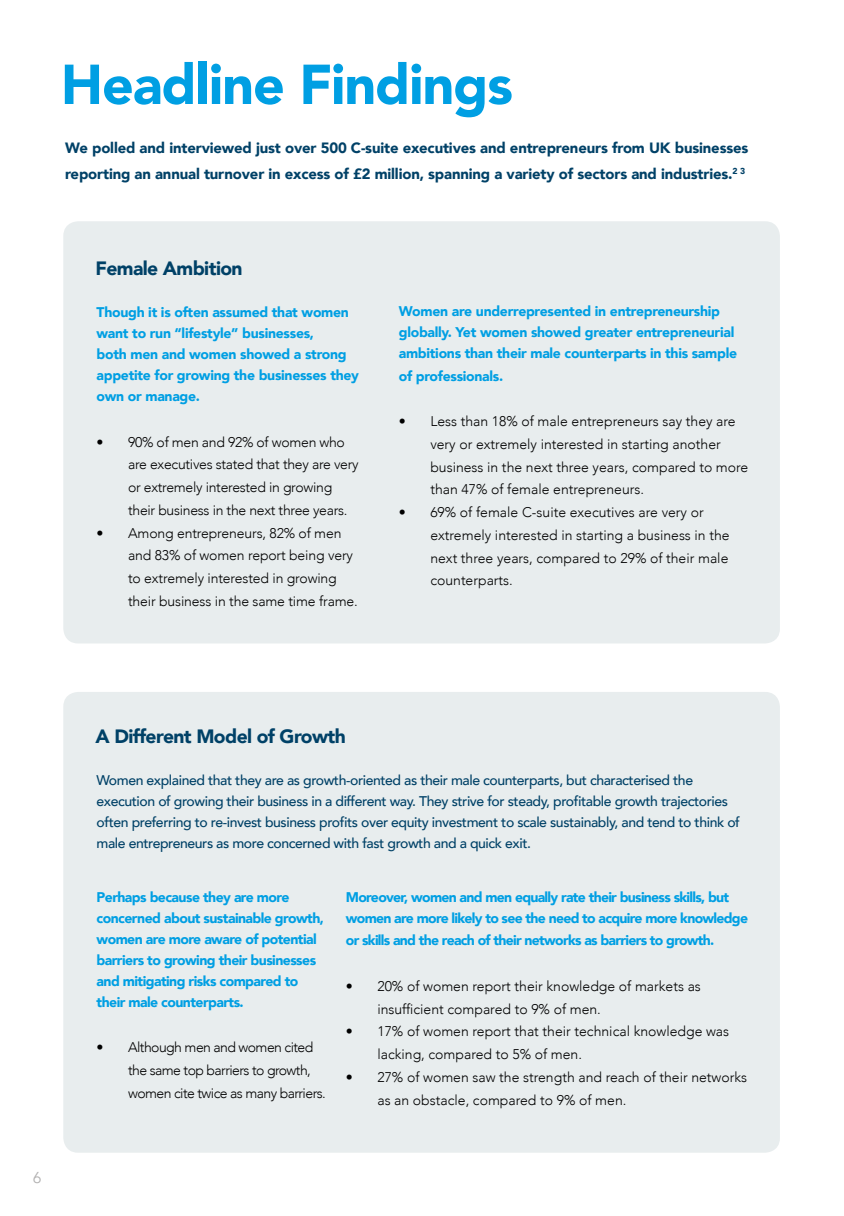
<style>
.page{position:relative;width:844px;height:1216px;background:#fff}
.page>*{position:absolute;margin:0;border:0;box-sizing:border-box;transform-origin:0 0}
.t1{font:900 55.65px "Avenir";letter-spacing:-.02em;color:#009fe3}
.t2{font:900 19.25px "Avenir";letter-spacing:-.03em;color:#004167}
.t3{font:15.75px "Avenir";color:#b2b1b1}
.t4{font:900 14.88px/26.2px "Avenir";letter-spacing:-.01em;color:#004167}
.t5{font:300 14px/22.8px "Avenir";color:#000}
.t6{font:500 14px/21px "Avenir";letter-spacing:-.03em;color:#004167}
.t7{font:900 14px/21px "Avenir";letter-spacing:-.04em;color:#009fe3}
.t8{font:900 14px/21px "Avenir";letter-spacing:-.02em;color:#009fe3}
.t9{font:300 14px/22.8px "Avenir";letter-spacing:-.02em;color:#000}
.t10{font:300 14px/22.8px "Avenir";letter-spacing:-.04em;color:#000}
</style>
<div class="page">
<div style="left:63px;top:221px;width:716px;height:422px;background:#e8edee;border-radius:15px"></div>
<div style="left:63px;top:692px;width:716px;height:460px;background:#e8edee;border-radius:15px"></div>
<h1 class="t1" style="left:61px;top:48px;width:453px">Headline Findings</h1>
<p class="t4" style="left:65px;top:135px;width:684px">We polled and interviewed just over 500 C-suite executives and entrepreneurs from UK businesses reporting an annual turnover in excess of £2 million, spanning a variety of sectors and industries.<sup>2</sup> <sup>3</sup></p>
<h2 class="t2" style="left:95px;top:255px;width:148px">Female Ambition</h2>
<p class="t8" style="left:97px;top:302px;width:264px">Though it is often assumed that women want to run “lifestyle” businesses,<br>both men and women showed a strong appetite for growing the businesses they own or manage.</p>
<p class="t9" style="left:128px;top:431px;width:232px;text-indent:-31px">• 90% of men and 92% of women who are executives stated that they are very or extremely interested in growing their business in the next three years.</p>
<p class="t5" style="left:128px;top:522px;width:231px;text-indent:-31px">• Among entrepreneurs, 82% of men and 83% of women report being very to extremely interested in growing their business in the same time frame.</p>
<p class="t8" style="left:399px;top:301px;width:339px">Women are underrepresented in entrepreneurship globally. Yet women showed greater entrepreneurial ambitions than their male counterparts in this sample</p>
<p class="t8" style="left:399px;top:365px;width:106px">of professionals.</p>
<p class="t5" style="left:430px;top:410px;width:319px;text-indent:-32px">• Less than 18% of male entrepreneurs say they are very or extremely interested in starting another business in the next three years, compared to more than 47% of female entrepreneurs.</p>
<p class="t5" style="left:430px;top:501px;width:301px;text-indent:-32px">• 69% of female C-suite executives are very or extremely interested in starting a business in the next three years, compared to 29% of their male counterparts.</p>
<p class="t3" style="left:33px;top:1166px;width:10px">6</p>
<h2 class="t2" style="left:95px;top:723px;width:252px">A Different Model of Growth</h2>
<p class="t6" style="left:97px;top:770px;width:644px">Women explained that they are as growth-oriented as their male counterparts, but characterised the execution of growing their business in a different way. They strive for steady, profitable growth trajectories often preferring to re-invest business profits over equity investment to scale sustainably, and tend to think of male entrepreneurs as more concerned with fast growth and a quick exit.</p>
<p class="t7" style="left:97px;top:886px;width:229px">Perhaps because they are more concerned about sustainable growth, women are more aware of potential barriers to growing their businesses and mitigating risks compared to their male counterparts.</p>
<p class="t10" style="left:128px;top:1036px;width:199px;text-indent:-31px">• Although men and women cited the same top barriers to growth, women cite twice as many barriers.</p>
<p class="t7" style="left:346px;top:886px;width:403px">Moreover, women and men equally rate their business skills, but women are more likely to see the need to acquire more knowledge</p>
<p class="t7" style="left:346px;top:930px;width:370px">or skills and the reach of their networks as barriers to growth.</p>
<p class="t5" style="left:377px;top:975px;width:325px;text-indent:-32px">• 20% of women report their knowledge of markets as insufficient compared to 9% of men.</p>
<p class="t5" style="left:377px;top:1020px;width:353px;text-indent:-32px">• 17% of women report that their technical knowledge was lacking, compared to 5% of men.</p>
<p class="t5" style="left:377px;top:1066px;width:371px;text-indent:-32px">• 27% of women saw the strength and reach of their networks as an obstacle, compared to 9% of men.</p>
</div>
